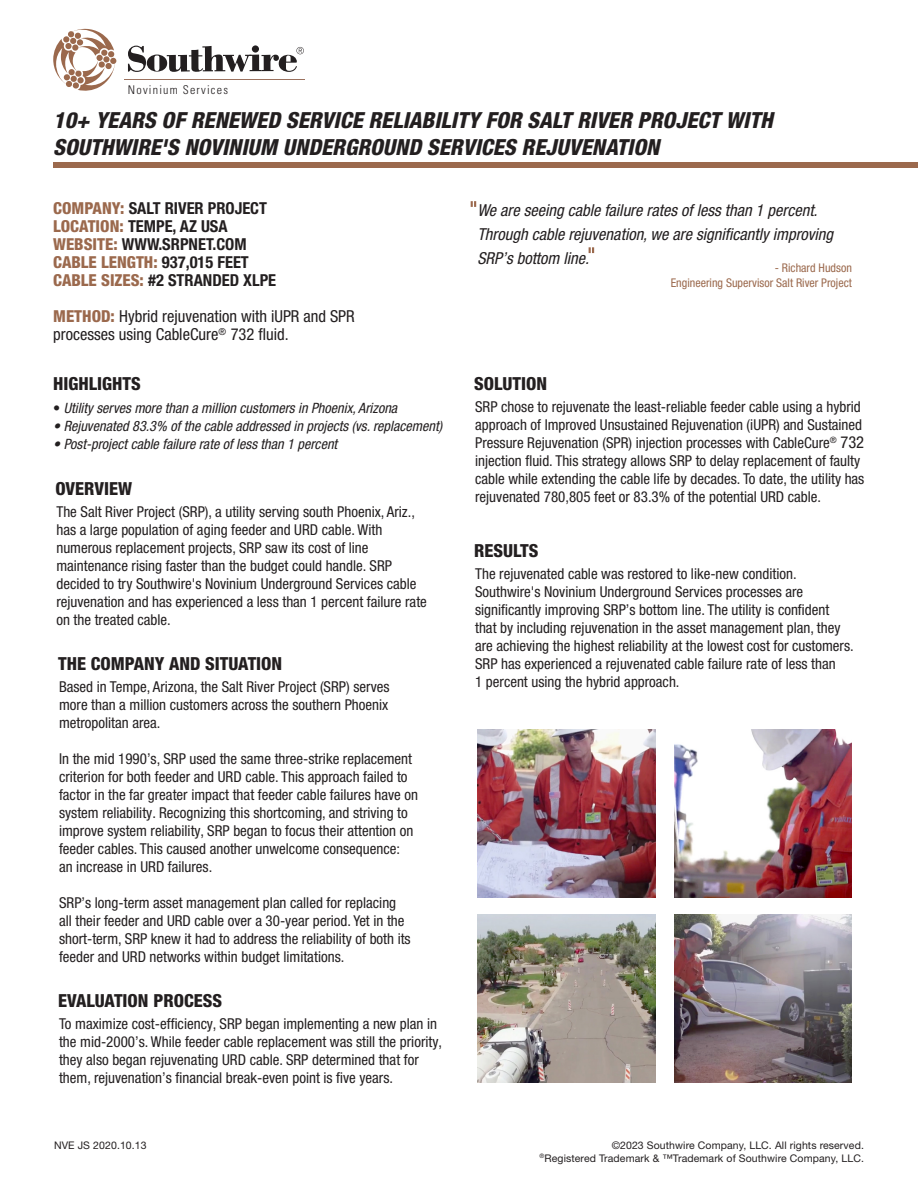
<style>
.page{position:relative;width:918px;height:1188px;background:#fff}
.page>*{position:absolute;margin:0;border:0;box-sizing:border-box;transform-origin:0 0}
.t1{font:italic 800 condensed 22.2px "Helvetica Neue LT Pro";color:#231f20}
.t2{font:800 condensed 18px "Helvetica Neue LT Pro";color:#231f20}
.t3{font:italic condensed 16.5px "Helvetica Neue LT Pro";color:#231f20}
.t4{font:700 condensed 16.5px "Helvetica Neue LT Pro";color:#231f20}
.t5{font:condensed 16.5px "Helvetica Neue LT Pro";color:#231f20}
.t6{font:800 condensed 16.5px "Helvetica Neue LT Pro";color:#9b694d}
.t7{font:condensed 15px/18px "Helvetica Neue LT Pro";color:#231f20}
.t8{font:italic condensed 14.25px "Helvetica Neue LT Pro";color:#231f20}
.t9{font:condensed 12px "Helvetica Neue LT Pro";color:#9b694d}
.t10{font:300 condensed 12px "Univers";letter-spacing:.1em;color:#231f20}
.t11{font:10.5px/12.6px "Helvetica Neue LT Pro";letter-spacing:.01em;color:#231f20;text-align:right}
.s1{font-weight:800;color:#9b694d}
.s2{font-weight:700;color:#231f20}
.s3{font-style:normal}
.s4{font-size:16.5px}
</style>
<div class="page">
<svg style="left:128px;top:46px;width:176px;height:26px"></svg>
<svg style="left:53px;top:28px;width:64px;height:63px"></svg>
<hr style="left:124px;top:79px;width:181px;height:1px;background:#9b725f">
<div style="left:53px;top:162px;width:865px;height:6px;background:#9b694d"></div>
<svg style="left:589px;top:247px;width:5px;height:6px"></svg>
<img style="left:478px;top:729px;width:177px;height:169px">
<img style="left:674px;top:729px;width:178px;height:169px">
<img style="left:478px;top:914px;width:177px;height:169px">
<img style="left:674px;top:914px;width:178px;height:169px">
<svg style="left:471px;top:201px;width:5px;height:6px"></svg>
<p class="t10" style="left:128px;top:83px;width:102px">Novinium Services</p>
<p class="t1" style="left:53px;top:104px;width:721px">10+ YEARS OF RENEWED SERVICE RELIABILITY FOR SALT RIVER PROJECT WITH</p>
<p class="t1" style="left:53px;top:131px;width:608px">SOUTHWIRE'S NOVINIUM UNDERGROUND SERVICES REJUVENATION</p>
<p class="t4" style="left:53px;top:198px;width:215px"><span class="s1">COMPANY:</span> SALT RIVER PROJECT</p>
<p class="t4" style="left:53px;top:216px;width:176px"><span class="s1">LOCATION:</span> TEMPE, AZ USA</p>
<p class="t4" style="left:53px;top:234px;width:195px"><span class="s1">WEBSITE:</span> WWW.SRPNET.COM</p>
<p class="t6" style="left:53px;top:252px;width:197px">CABLE LENGTH: <span class="s2">937,015 FEET</span></p>
<p class="t4" style="left:53px;top:270px;width:224px"><span class="s1">CABLE SIZES:</span> #2 STRANDED XLPE</p>
<p class="t5" style="left:53px;top:307px;width:303px"><span class="s1">METHOD:</span> Hybrid rejuvenation with iUPR and SPR</p>
<p class="t5" style="left:53px;top:325px;width:237px">processes using CableCure<sup>®</sup> 732 fluid.</p>
<p class="t2" style="left:53px;top:373px;width:89px">HIGHLIGHTS</p>
<p class="t8" style="left:53px;top:400px;width:346px"><span class="s3">•</span> Utility serves more than a million customers in Phoenix, Arizona</p>
<p class="t8" style="left:53px;top:418px;width:391px">• Rejuvenated 83.3% of the cable addressed in projects (vs. replacement)</p>
<p class="t8" style="left:53px;top:436px;width:286px">• Post-project cable failure rate of less than 1 percent</p>
<p class="t2" style="left:56px;top:478px;width:78px">OVERVIEW</p>
<p class="t7" style="left:56px;top:502px;width:360px">The Salt River Project (SRP), a utility serving south Phoenix, Ariz.,</p>
<p class="t7" style="left:56px;top:520px;width:327px">has a large population of aging feeder and URD cable. With</p>
<p class="t7" style="left:56px;top:538px;width:314px">numerous replacement projects, SRP saw its cost of line</p>
<p class="t7" style="left:56px;top:556px;width:337px">maintenance rising faster than the budget could handle. SRP</p>
<p class="t7" style="left:56px;top:574px;width:372px">decided to try Southwire's Novinium Underground Services cable rejuvenation and has experienced a less than 1 percent failure rate on the treated cable.</p>
<p class="t2" style="left:58px;top:653px;width:226px">THE COMPANY AND SITUATION</p>
<p class="t7" style="left:59px;top:677px;width:332px">Based in Tempe, Arizona, the Salt River Project (SRP) serves</p>
<p class="t7" style="left:59px;top:695px;width:331px">more than a million customers across the southern Phoenix</p>
<p class="t7" style="left:59px;top:713px;width:103px">metropolitan area.</p>
<p class="t7" style="left:59px;top:749px;width:354px">In the mid 1990’s, SRP used the same three-strike replacement</p>
<p class="t7" style="left:59px;top:767px;width:350px">criterion for both feeder and URD cable. This approach failed to</p>
<p class="t7" style="left:59px;top:785px;width:361px">factor in the far greater impact that feeder cable failures have on</p>
<p class="t7" style="left:59px;top:803px;width:350px">system reliability. Recognizing this shortcoming, and striving to</p>
<p class="t7" style="left:59px;top:821px;width:356px">improve system reliability, SRP began to focus their attention on</p>
<p class="t7" style="left:59px;top:839px;width:342px">feeder cables. This caused another unwelcome consequence:</p>
<p class="t7" style="left:59px;top:857px;width:155px">an increase in URD failures.</p>
<p class="t7" style="left:59px;top:893px;width:339px">SRP’s long-term asset management plan called for replacing</p>
<p class="t7" style="left:59px;top:911px;width:347px">all their feeder and URD cable over a 30-year period. Yet in the</p>
<p class="t7" style="left:59px;top:929px;width:353px">short-term, SRP knew it had to address the reliability of both its</p>
<p class="t7" style="left:59px;top:947px;width:287px">feeder and URD networks within budget limitations.</p>
<p class="t2" style="left:58px;top:990px;width:165px">EVALUATION PROCESS</p>
<p class="t7" style="left:59px;top:1014px;width:384px">To maximize cost-efficiency, SRP began implementing a new plan in the mid-2000’s. While feeder cable replacement was still the priority, they also began rejuvenating URD cable. SRP determined that for them, rejuvenation’s financial break-even point is five years.</p>
<p class="t11" style="left:54px;top:1139px;width:94px">NVE JS 2020.10.13</p>
<p class="t3" style="left:477px;top:200px;width:342px">We are seeing cable failure rates of less than 1 percent.</p>
<p class="t3" style="left:477px;top:224px;width:357px">Through cable rejuvenation, we are significantly improving</p>
<p class="t3" style="left:477px;top:248px;width:113px">SRP’s bottom line.</p>
<p class="t9" style="left:775px;top:261px;width:79px">- Richard Hudson</p>
<p class="t9" style="left:671px;top:276px;width:183px">Engineering Supervisor Salt River Project</p>
<p class="t2" style="left:474px;top:373px;width:74px">SOLUTION</p>
<p class="t7" style="left:475px;top:397px;width:391px">SRP chose to rejuvenate the least-reliable feeder cable using a hybrid approach of Improved Unsustained Rejuvenation (iUPR) and Sustained Pressure Rejuvenation (SPR) injection processes with CableCure<sup>®</sup> <span class="s4">732 </span>injection fluid. This strategy allows SRP to delay replacement of faulty cable while extending the cable life by decades. To date, the utility has rejuvenated 780,805 feet or 83.3% of the potential URD cable.</p>
<p class="t2" style="left:474px;top:540px;width:66px">RESULTS</p>
<p class="t7" style="left:475px;top:564px;width:323px">The rejuvenated cable was restored to like-new condition.</p>
<p class="t7" style="left:475px;top:582px;width:330px">Southwire's Novinium Underground Services processes are</p>
<p class="t7" style="left:475px;top:600px;width:356px">significantly improving SRP’s bottom line. The utility is confident</p>
<p class="t7" style="left:475px;top:618px;width:367px">that by including rejuvenation in the asset management plan, they</p>
<p class="t7" style="left:475px;top:636px;width:380px">are achieving the highest reliability at the lowest cost for customers.</p>
<p class="t7" style="left:475px;top:654px;width:362px">SRP has experienced a rejuvenated cable failure rate of less than</p>
<p class="t7" style="left:475px;top:672px;width:206px">1 percent using the hybrid approach.</p>
<p class="t11" style="left:540px;top:1139px;width:326px">©2023 Southwire Company, LLC. All rights reserved.<br><sup>®</sup>Registered Trademark &amp; ™Trademark of Southwire Company, LLC.</p>
</div>
